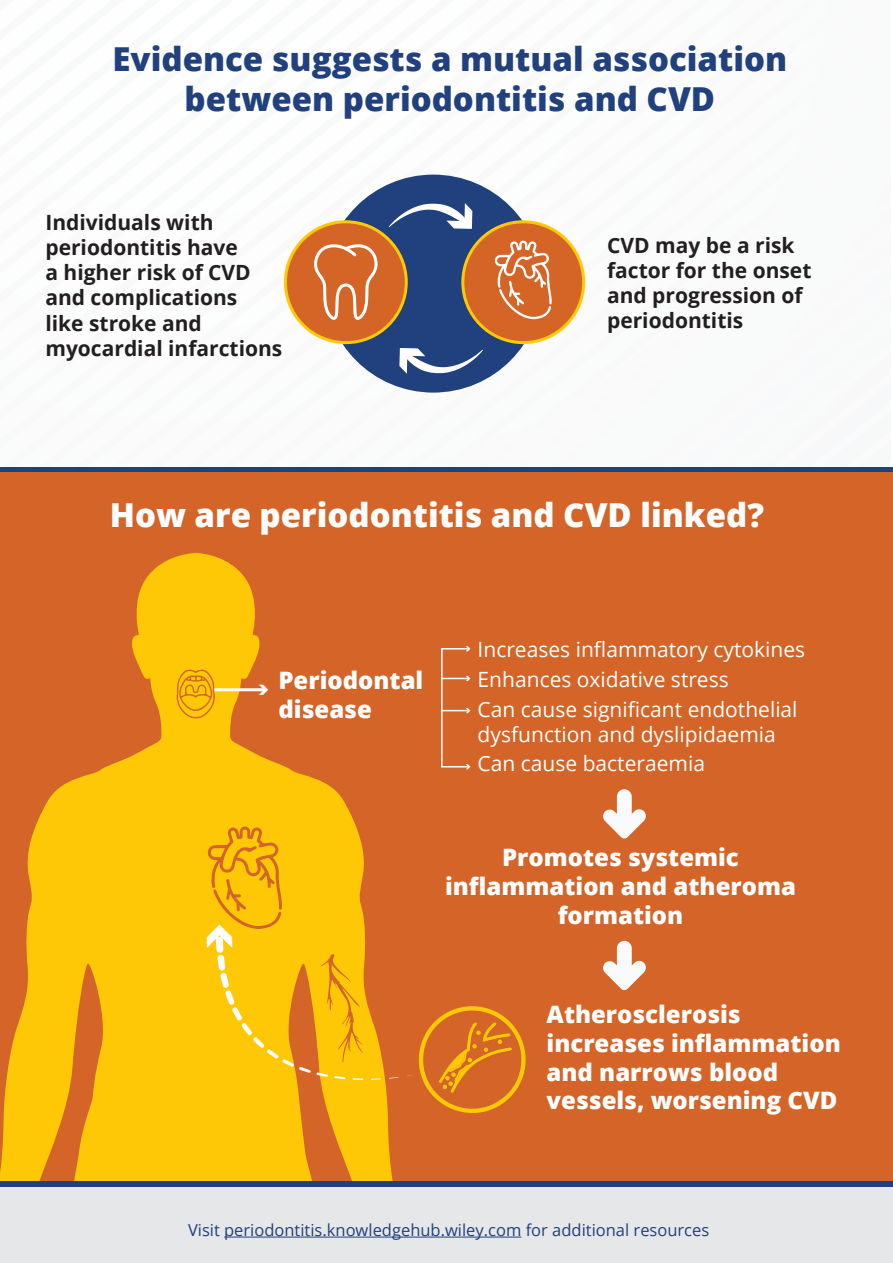
<style>
.page{position:relative;width:893px;height:1263px;background:#fff}
.page>*{position:absolute;margin:0;border:0;box-sizing:border-box;transform-origin:0 0}
.t1{font:800 33px/39.6px "Open Sans";color:#21407e;text-align:center}
.t2{font:800 33px "Open Sans";color:#fff}
.t3{font:800 24px/28.8px "Open Sans";color:#fff}
.t4{font:700 21px/25.2px "Open Sans";color:#231f20}
.t5{font:21px/29.7px "Open Sans";color:#fff}
.t6{font:16.5px "Open Sans";color:#21407e}
</style>
<div class="page">
<div style="left:324px;top:175px;width:218px;height:218px;background:#21407e;border-radius:50%"></div>
<div style="left:0;top:467px;width:893px;height:6px;background:#21407e"></div>
<div style="left:0;top:472px;width:893px;height:709px;background:#d46427"></div>
<svg style="left:0;top:553px;width:393px;height:628px;fill:#ffc807"></svg>
<div style="left:0;top:1184px;width:893px;height:79px;background:#e6e7e8"></div>
<hr style="left:224px;top:1237px;width:297px;height:1px;background:#21407e">
<div style="left:0;top:1181px;width:893px;height:6px;background:#21407e"></div>
<div style="left:285px;top:222px;width:121px;height:121px;background:#d46527;border-radius:50%"></div>
<div style="left:284px;top:220px;width:124px;height:124px;border:3px solid #ffc905;border-radius:50%"></div>
<div style="left:463px;top:222px;width:121px;height:121px;background:#d46527;border-radius:50%"></div>
<div style="left:461px;top:220px;width:124px;height:124px;border:3px solid #ffc905;border-radius:50%"></div>
<svg style="left:314px;top:244px;width:64px;height:76px"></svg>
<svg style="left:494px;top:240px;width:58px;height:79px"></svg>
<svg style="left:389px;top:203px;width:83px;height:26px"></svg>
<svg style="left:399px;top:348px;width:84px;height:26px"></svg>
<svg style="left:441px;top:646px;width:29px;height:123px"></svg>
<svg style="left:603px;top:789px;width:43px;height:50px"></svg>
<svg style="left:603px;top:941px;width:43px;height:49px"></svg>
<svg style="left:389px;top:1077px;width:10px;height:2px"></svg>
<svg style="left:371px;top:1078px;width:10px;height:2px"></svg>
<hr style="left:214px;top:688px;width:51px;height:3px;background:#fff">
<svg style="left:259px;top:685px;width:9px;height:10px"></svg>
<svg style="left:407px;top:1006px;width:119px;height:107px"></svg>
<svg style="left:176px;top:668px;width:41px;height:51px;background:#f4b00f"></svg>
<svg style="left:207px;top:826px;width:157px;height:254px;background:#f9bd10"></svg>
<h1 class="t1" style="left:112px;top:37px;width:676px">Evidence suggests a mutual association between periodontitis and CVD</h1>
<p class="t4" style="left:45px;top:209px;width:238px">Individuals with periodontitis have<br>a higher risk of CVD and complications<br>like stroke and myocardial infarctions</p>
<p class="t4" style="left:607px;top:232px;width:206px">CVD may be a risk factor for the onset and progression of periodontitis</p>
<h1 class="t2" style="left:110px;top:490px;width:656px">How are periodontitis and CVD linked?</h1>
<p class="t3" style="left:278px;top:665px;width:146px">Periodontal disease</p>
<p class="t5" style="left:478px;top:634px;width:329px">Increases inflammatory cytokines<br>Enhances oxidative stress<br>Can cause significant endothelial</p>
<p class="t5" style="left:478px;top:719px;width:300px">dysfunction and dyslipidaemia<br>Can cause bacteraemia</p>
<p class="t3" style="left:445px;top:842px;width:352px;text-align:center">Promotes systemic inflammation and atheroma formation</p>
<p class="t3" style="left:547px;top:998px;width:296px">Atherosclerosis increases inflammation and narrows blood vessels, worsening CVD</p>
<p class="t6" style="left:188px;top:1218px;width:523px">Visit periodontitis.knowledgehub.wiley.com for additional resources</p>
</div>
